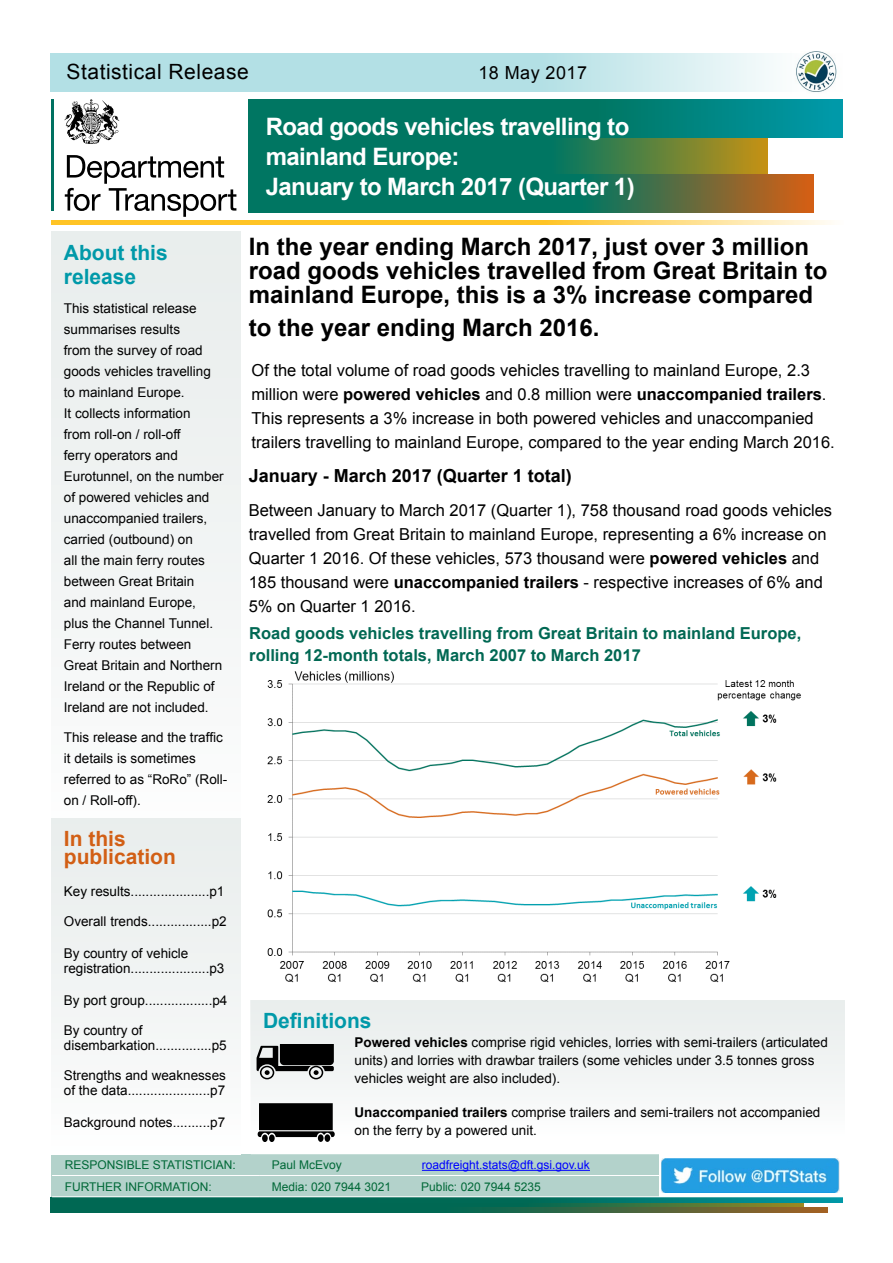
<style>
.page{position:relative;width:893px;height:1263px;background:#fff}
.page>*{position:absolute;margin:0;border:0;box-sizing:border-box;transform-origin:0 0}
.t1{font:700 24px/24px "Arial";color:#000}
.t2{font:700 24px/30px "Arial";letter-spacing:-.025em;color:#fff}
.t3{font:700 21px/24px "Arial";color:#0099a9}
.t4{font:21px "Arial";letter-spacing:.025em;color:#000}
.t5{font:700 21px/18px "Arial";color:#d25f15}
.t6{font:700 18px "Arial";color:#000}
.t7{font:18px "Arial";letter-spacing:.025em;color:#000}
.bullet_points{font:16.5px/24px "Arial";color:#000}
.t8{font:700 16.5px/21.6px "Arial";color:#006853}
.Contents{font:13.5px/21px "Arial";color:#000}
.t9{font:12px "Arial";color:#006837}
.t10{font:12px "Arial";color:#00f}
.s1{font-weight:700}
</style>
<div class="page">
<hr style="left:51px;top:99px;width:3px;height:111px;background:#007161">
<svg style="left:65px;top:155px;width:171px;height:62px"></svg>
<svg style="left:64px;top:99px;width:56px;height:45px"></svg>
<svg style="left:249px;top:137px;width:518px;height:38px;background:#277b52"></svg>
<svg style="left:249px;top:175px;width:564px;height:38px;background:#2b7151"></svg>
<svg style="left:249px;top:99px;width:594px;height:38px;background:#007d71"></svg>
<svg style="left:51px;top:220px;width:781px;height:5px;background:#ffce4b"></svg>
<img style="left:808px;top:51px;width:17px;height:41px">
<svg style="left:51px;top:53px;width:786px;height:38px;background:#bee3e6"></svg>
<div style="left:51px;top:1154px;width:607px;height:43px;background:#b3d2cb"></div>
<svg style="left:51px;top:1202px;width:753px;height:5px;background:#156e4e"></svg>
<svg style="left:51px;top:1197px;width:792px;height:5px;background:#0f7a6d"></svg>
<svg style="left:51px;top:1207px;width:776px;height:6px;background:#256647"></svg>
<hr style="left:52px;top:1175px;width:207px;height:1px;background:#fff">
<hr style="left:259px;top:1175px;width:586px;height:1px;background:#fff">
<hr style="left:52px;top:1196px;width:207px;height:1px;background:#fff">
<hr style="left:259px;top:1196px;width:586px;height:1px;background:#fff">
<hr style="left:422px;top:1170px;width:168px;height:1px;background:#00f">
<div style="left:51px;top:817px;width:189px;height:337px;background:#f1f4f4"></div>
<div style="left:51px;top:232px;width:189px;height:585px;background:#f1f4f3"></div>
<svg style="left:250px;top:1000px;width:595px;height:142px"></svg>
<svg style="left:257px;top:1044px;width:77px;height:35px"></svg>
<svg style="left:258px;top:1103px;width:76px;height:38px;background:#262626"></svg>
<img style="left:267px;top:671px;width:534px;height:312px">
<img style="left:661px;top:1158px;width:178px;height:34px">
<h2 class="t4" style="left:67px;top:58px;width:184px">Statistical Release</h2>
<h3 class="t7" style="left:478px;top:61px;width:110px">18 May 2017</h3>
<h1 class="t2" style="left:266px;top:112px;width:370px">Road goods vehicles travelling to mainland Europe:<br>January to March 2017 (Quarter 1)</h1>
<p class="t3" style="left:64px;top:241px;width:105px">About this release</p>
<p class="Contents" style="left:64px;top:298px;width:161px">This statistical release summarises results<br>from the survey of road goods vehicles travelling to mainland Europe.<br>It collects information<br>from roll-on / roll-off<br>ferry operators and<br>Eurotunnel, on the number of powered vehicles and unaccompanied trailers, carried (outbound) on<br>all the main ferry routes between Great Britain<br>and mainland Europe, plus the Channel Tunnel.<br>Ferry routes between<br>Great Britain and Northern<br>Ireland or the Republic of<br>Ireland are not included.</p>
<p class="Contents" style="left:64px;top:727px;width:165px">This release and the traffic it details is sometimes referred to as “RoRo” (Roll&shy;on / Roll-off).</p>
<p class="t5" style="left:64px;top:830px;width:114px">In this publication</p>
<p class="Contents" style="left:64px;top:880px;width:162px">Key results.....................p1</p>
<p class="Contents" style="left:64px;top:910px;width:164px">Overall trends.................p2</p>
<p class="Contents" style="left:64px;top:942px;width:126px">By country of vehicle</p>
<p class="Contents" style="left:64px;top:957px;width:162px">registration.....................p3</p>
<p class="Contents" style="left:64px;top:989px;width:165px">By port group..................p4</p>
<p class="Contents" style="left:64px;top:1022px;width:164px;line-height:15px">By country of disembarkation...............p5</p>
<p class="Contents" style="left:64px;top:1067px;width:164px;line-height:15px">Strengths and weaknesses of the data......................p7</p>
<p class="Contents" style="left:64px;top:1111px;width:163px">Background notes..........p7</p>
<p class="t1" style="left:249px;top:235px;width:580px">In the year ending March 2017, just over 3 million road goods vehicles travelled from Great Britain to mainland Europe, this is a 3% increase compared</p>
<p class="t1" style="left:249px;top:316px;width:352px">to the year ending March 2016.</p>
<p class="bullet_points" style="left:252px;top:359px;width:585px">Of the total volume of road goods vehicles travelling to mainland Europe, 2.3 million were <span class="s1">powered vehicles</span> and 0.8 million were <span class="s1">unaccompanied trailers</span>.<br>This represents a 3% increase in both powered vehicles and unaccompanied trailers travelling to mainland Europe, compared to the year ending March 2016.</p>
<p class="t6" style="left:249px;top:464px;width:325px">January - March 2017 (Quarter 1 total)</p>
<p class="bullet_points" style="left:249px;top:498px;width:585px">Between January to March 2017 (Quarter 1), 758 thousand road goods vehicles travelled from Great Britain to mainland Europe, representing a 6% increase on Quarter 1 2016. Of these vehicles, 573 thousand were <span class="s1">powered vehicles</span> and 185 thousand were <span class="s1">unaccompanied trailers</span> - respective increases of 6% and 5% on Quarter 1 2016.</p>
<p class="t8" style="left:249px;top:623px;width:553px">Road goods vehicles travelling from Great Britain to mainland Europe, rolling 12-month totals, March 2007 to March 2017</p>
<p class="t3" style="left:263px;top:1009px;width:110px">Definitions</p>
<p class="Contents" style="left:355px;top:1032px;width:475px"><span class="s1">Powered vehicles</span> comprise rigid vehicles, lorries with semi-trailers (articulated</p>
<p class="Contents" style="left:355px;top:1050px;width:461px">units) and lorries with drawbar trailers (some vehicles under 3.5 tonnes gross</p>
<p class="Contents" style="left:355px;top:1068px;width:207px">vehicles weight are also included).</p>
<p class="Contents" style="left:355px;top:1102px;width:467px"><span class="s1">Unaccompanied trailers</span> comprise trailers and semi-trailers not accompanied</p>
<p class="Contents" style="left:355px;top:1120px;width:184px">on the ferry by a powered unit.</p>
<p class="t9" style="left:65px;top:1157px;width:172px">RESPONSIBLE STATISTICIAN:</p>
<p class="t9" style="left:272px;top:1157px;width:72px">Paul McEvoy</p>
<p class="t10" style="left:422px;top:1157px;width:170px">roadfreight.stats@dft.gsi.gov.uk</p>
<p class="t9" style="left:65px;top:1178px;width:148px">FURTHER INFORMATION:</p>
<p class="t9" style="left:272px;top:1178px;width:121px">Media: 020 7944 3021</p>
<p class="t9" style="left:421px;top:1178px;width:121px">Public: 020 7944 5235</p>
</div>
